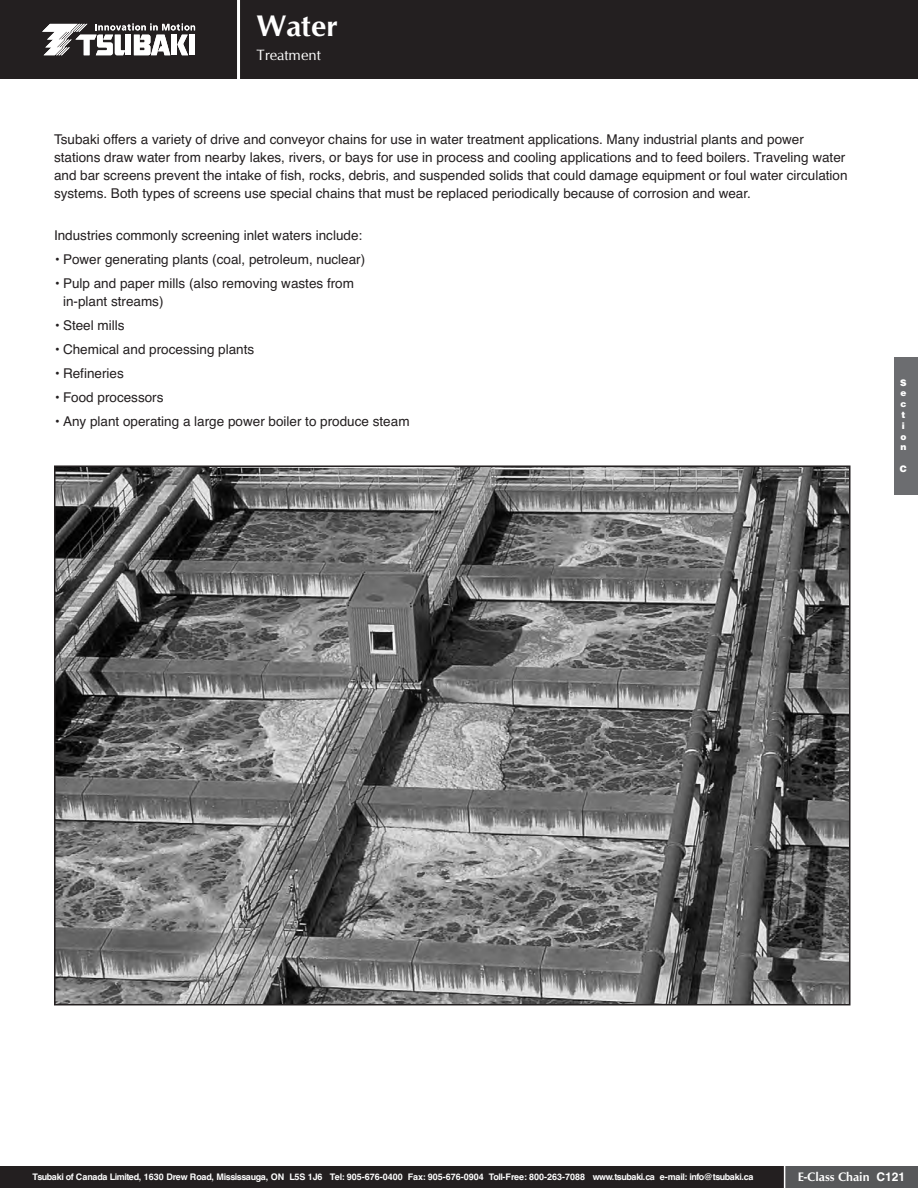
<style>
.page{position:relative;width:918px;height:1188px;background:#fff}
.page>*{position:absolute;margin:0;border:0;box-sizing:border-box;transform-origin:0 0}
.t1{font:700 30px "CG Omega";color:#fff}
.t2{font:15px "CG Omega";color:#fff}
.t3{font:13.5px/18px "Helvetica";color:#231f20}
.t4{font:700 12.3px "CG Omega";color:#fff}
.t5{font:700 9px "Helvetica";letter-spacing:-.055em;color:#fff}
.t6{font:900 9px/10.8px "Helvetica";color:#fff}
.s1{font-family:"Helvetica";font-size:12px}
</style>
<div class="page">
<div style="left:785px;top:1166px;width:133px;height:22px;background:#57585a"></div>
<div style="left:0;top:1166px;width:784px;height:22px;background:#231f20"></div>
<div style="left:0;top:0;width:918px;height:79px;background:#231f20"></div>
<hr style="left:237px;top:0;width:3px;height:95px;background:#fff">
<div style="left:894px;top:357px;width:24px;height:138px;background:#6c6d70"></div>
<svg style="left:42px;top:24px;width:153px;height:31px"></svg>
<img style="left:57px;top:468px;width:790px;height:534px">
<h1 class="t1" style="left:256px;top:8px;width:83px">Water</h1>
<p class="t2" style="left:256px;top:46px;width:66px">Treatment</p>
<p class="t3" style="left:54px;top:130px;width:795px">Tsubaki offers a variety of drive and conveyor chains for use in water treatment applications. Many industrial plants and power stations draw water from nearby lakes, rivers, or bays for use in process and cooling applications and to feed boilers. Traveling water and bar screens prevent the intake of fish, rocks, debris, and suspended solids that could damage equipment or foul water circulation systems. Both types of screens use special chains that must be replaced periodically because of corrosion and wear.</p>
<p class="t3" style="left:54px;top:226px;width:310px">Industries commonly screening inlet waters include:</p>
<p class="t3" style="left:54px;top:250px;width:313px">• Power generating plants (coal, petroleum, nuclear)</p>
<p class="t3" style="left:63px;top:274px;width:293px;text-indent:-9px">• Pulp and paper mills (also removing wastes from in-plant streams)</p>
<p class="t3" style="left:54px;top:316px;width:72px">• Steel mills</p>
<p class="t3" style="left:54px;top:340px;width:202px">• Chemical and processing plants</p>
<p class="t3" style="left:54px;top:364px;width:71px">• Refineries</p>
<p class="t3" style="left:54px;top:388px;width:111px">• Food processors</p>
<p class="t3" style="left:54px;top:412px;width:357px">• Any plant operating a large power boiler to produce steam</p>
<p class="t6" style="left:900px;top:377px;width:8px">S e c t i o n</p>
<p class="t6" style="left:900px;top:463px;width:9px">C</p>
<p class="t5" style="left:33px;top:1172px;width:722px">Tsubaki of Canada Limited, 1630 Drew Road, Mississauga, ON L5S 1J6 Tel: 905-676-0400 Fax: 905-676-0904 Toll-Free: 800-263-7088 www.tsubaki.ca e-mail: info@tsubaki.ca</p>
<p class="t4" style="left:798px;top:1169px;width:109px">E-Class Chain <span class="s1">C121</span></p>
</div>
